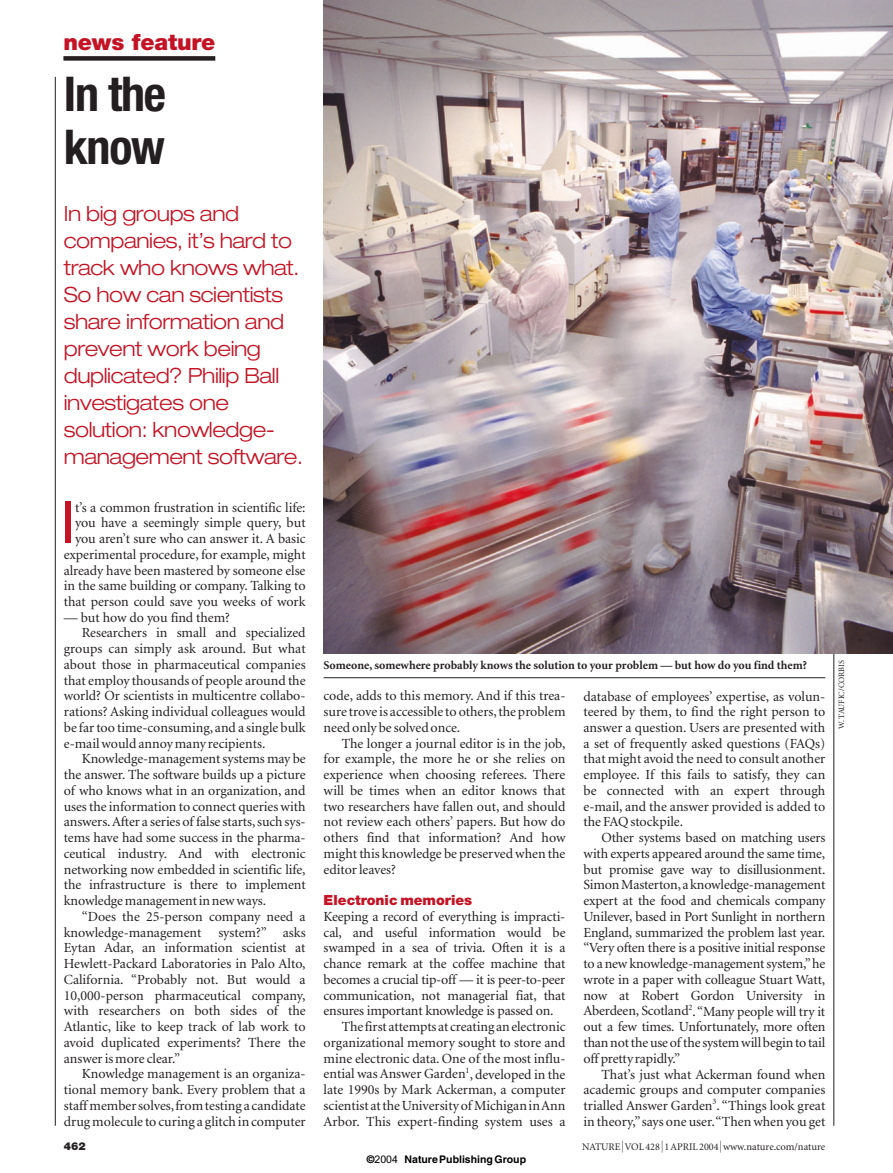
<style>
.page{position:relative;width:893px;height:1173px;background:#fff}
.page>*{position:absolute;margin:0;border:0;box-sizing:border-box;transform-origin:0 0}
.t1{font:57.9px "Helvetica Neue";color:#c31324}
.t2{font:700 condensed 48px/52.5px "Helvetica Neue";letter-spacing:-.025em;color:#231f20}
.t3{font:900 22.5px "Helvetica Neue";letter-spacing:-.005em;color:#c31324}
.t4{font:300 expanded 21px/27px "Helvetica Neue";letter-spacing:-.02em;color:#c31324}
.t5{font:13.95px/15.8px "Minion";color:#231f20;text-align:justify}
.t6{font:900 13.95px "Helvetica Neue";color:#c31324}
.t7{font:700 12px "Minion";color:#231f20}
.t8{font:900 10.8px "Helvetica Neue";color:#231f20}
.t9{font:700 10.5px "Helvetica";color:#000}
.t10{font:10.2px "Minion";color:#231f20}
.t11{font:8.25px "Minion";color:#231f20}
.s1{font-family:"Helvetica Neue";font-weight:300;font-size:12px}
.s2{font-size:10.5px}
.s3{font-family:"Arial";font-weight:400}
</style>
<div class="page">
<div style="left:63px;top:56px;width:152px;height:5px;background:#231f20"></div>
<hr style="left:55px;top:77px;width:1px;height:1049px;background:#231f20">
<hr style="left:833px;top:77px;width:1px;height:1049px;background:#231f20">
<img style="left:323px;top:0;width:569px;height:653px">
<hr style="left:323px;top:677px;width:502px;height:1px;background:#231f20">
<h3 class="t3" style="left:63px;top:33px;width:153px">news feature</h3>
<h2 class="t2" style="left:64px;top:72px;width:104px">In the know</h2>
<h3 class="t4" style="left:64px;top:202px;width:240px">In big groups and companies, it’s hard to track who knows what.<br>So how can scientists share information and prevent work being duplicated? Philip Ball investigates one solution: knowledge&shy;management software.</h3>
<p class="t5" style="left:64px;top:500px;width:243px;text-align:right">t’s a common frustration in scientific life: you have a seemingly simple query, but you aren’t sure who can answer it. A basic experimental procedure, for example, might already have been mastered by someone else in the same building or company. Talking to that person could save you weeks of work</p>
<p class="t5" style="left:64px;top:611px;width:167px">— but how do you find them?</p>
<p class="t5" style="left:82px;top:626px;width:225px">Researchers in small and specialized</p>
<p class="t5" style="left:64px;top:642px;width:243px">groups can simply ask around. But what</p>
<p class="t5" style="left:64px;top:658px;width:243px">about those in pharmaceutical companies</p>
<p class="t5" style="left:64px;top:674px;width:243px">that employ thousands of people around the</p>
<p class="t5" style="left:64px;top:689px;width:243px">world? Or scientists in multicentre collabo-</p>
<p class="t5" style="left:64px;top:705px;width:243px">rations? Asking individual colleagues would</p>
<p class="t5" style="left:64px;top:721px;width:243px">be far too time-consuming, and a single bulk</p>
<p class="t5" style="left:64px;top:737px;width:203px">e-mail would annoy many recipients.</p>
<p class="t5" style="left:82px;top:752px;width:225px">Knowledge-management systems may be</p>
<p class="t5" style="left:64px;top:768px;width:243px">the answer. The software builds up a picture</p>
<p class="t5" style="left:64px;top:784px;width:243px">of who knows what in an organization, and</p>
<p class="t5" style="left:64px;top:800px;width:243px">uses the information to connect queries with</p>
<p class="t5" style="left:64px;top:815px;width:243px">answers.After a series of false starts, such sys-</p>
<p class="t5" style="left:64px;top:831px;width:243px">tems have had some success in the pharma-</p>
<p class="t5" style="left:64px;top:847px;width:243px">ceutical industry. And with electronic</p>
<p class="t5" style="left:64px;top:863px;width:243px">networking now embedded in scientific life,</p>
<p class="t5" style="left:64px;top:878px;width:243px">the infrastructure is there to implement</p>
<p class="t5" style="left:64px;top:894px;width:204px">knowledge management in new ways.</p>
<p class="t5" style="left:82px;top:910px;width:225px">“Does the 25-person company need a</p>
<p class="t5" style="left:64px;top:926px;width:243px">knowledge-management system?” asks</p>
<p class="t5" style="left:64px;top:941px;width:243px">Eytan Adar, an information scientist at</p>
<p class="t5" style="left:64px;top:957px;width:243px">Hewlett-Packard Laboratories in Palo Alto,</p>
<p class="t5" style="left:64px;top:973px;width:243px">California. “Probably not. But would a</p>
<p class="t5" style="left:64px;top:989px;width:243px">10,000-person pharmaceutical company,</p>
<p class="t5" style="left:64px;top:1004px;width:243px">with researchers on both sides of the</p>
<p class="t5" style="left:64px;top:1020px;width:243px">Atlantic, like to keep track of lab work to</p>
<p class="t5" style="left:64px;top:1036px;width:243px">avoid duplicated experiments? There the</p>
<p class="t5" style="left:64px;top:1052px;width:118px">answer is more clear.”</p>
<p class="t5" style="left:82px;top:1067px;width:225px">Knowledge management is an organiza-</p>
<p class="t5" style="left:64px;top:1083px;width:243px">tional memory bank. Every problem that a</p>
<p class="t5" style="left:64px;top:1099px;width:243px">staff member solves,from testing a candidate</p>
<p class="t5" style="left:64px;top:1115px;width:243px">drug molecule to curing a glitch in computer</p>
<h1 class="t1" style="left:60px;top:502px;width:17px">I</h1>
<p class="t7" style="left:323px;top:660px;width:485px">Someone, somewhere probably knows the solution to your problem — but how do you find them?</p>
<p class="t11" style="left:838px;top:729px;width:71px;rotate:-90deg">W. TAUFIC/CORBIS</p>
<p class="t5" style="left:323px;top:689px;width:243px">code, adds to this memory. And if this trea&shy;sure trove is accessible to others,the problem need only be solved once.</p>
<p class="t5" style="left:323px;top:737px;width:243px;text-indent:18px">The longer a journal editor is in the job, for example, the more he or she relies on experience when choosing referees. There will be times when an editor knows that two researchers have fallen out, and should not review each others’ papers. But how do others find that information? And how might this knowledge be preserved when the editor leaves?</p>
<p class="t6" style="left:323px;top:895px;width:150px">Electronic memories</p>
<p class="t5" style="left:323px;top:910px;width:243px">Keeping a record of everything is impracti-</p>
<p class="t5" style="left:323px;top:926px;width:243px">cal, and useful information would be</p>
<p class="t5" style="left:323px;top:941px;width:243px">swamped in a sea of trivia. Often it is a</p>
<p class="t5" style="left:323px;top:957px;width:243px">chance remark at the coffee machine that</p>
<p class="t5" style="left:323px;top:973px;width:243px">becomes a crucial tip-off — it is peer-to-peer</p>
<p class="t5" style="left:323px;top:989px;width:243px">communication, not managerial fiat, that</p>
<p class="t5" style="left:323px;top:1004px;width:231px">ensures important knowledge is passed on.</p>
<p class="t5" style="left:341px;top:1020px;width:225px">The first attempts at creating an electronic</p>
<p class="t5" style="left:323px;top:1036px;width:243px">organizational memory sought to store and</p>
<p class="t5" style="left:323px;top:1052px;width:243px">mine electronic data. One of the most influ-</p>
<p class="t5" style="left:323px;top:1067px;width:243px">ential was Answer Garden<sup>1</sup>, developed in the</p>
<p class="t5" style="left:323px;top:1083px;width:243px">late 1990s by Mark Ackerman, a computer</p>
<p class="t5" style="left:323px;top:1099px;width:243px">scientist at the University of Michigan in Ann</p>
<p class="t5" style="left:323px;top:1115px;width:243px">Arbor. This expert-finding system uses a</p>
<p class="t5" style="left:583px;top:689px;width:243px">database of employees’ expertise, as volun&shy;teered by them, to find the right person to answer a question. Users are presented with a set of frequently asked questions (FAQs) that might avoid the need to consult another employee. If this fails to satisfy, they can be connected with an expert through e-mail, and the answer provided is added to the FAQ stockpile.</p>
<p class="t5" style="left:583px;top:831px;width:243px;text-indent:18px">Other systems based on matching users with experts appeared around the same time, but promise gave way to disillusionment.<br>Simon Masterton,a knowledge-management expert at the food and chemicals company Unilever, based in Port Sunlight in northern England, summarized the problem last year. “Very often there is a positive initial response to a new knowledge-management system,”he wrote in a paper with colleague Stuart Watt, now at Robert Gordon University in Aberdeen, Scotland<sup>2</sup>.“Many people will try it out a few times. Unfortunately, more often than not the use of the system will begin to tail off pretty rapidly.”</p>
<p class="t5" style="left:583px;top:1067px;width:243px;text-indent:18px">That’s just what Ackerman found when academic groups and computer companies trialled Answer Garden<sup>3</sup>. “Things look great in theory,”says one user.“Then when you get</p>
<p class="t8" style="left:64px;top:1142px;width:23px">462</p>
<p class="t10" style="left:582px;top:1143px;width:244px">NATURE<span class="s1">|</span> VOL 428 <span class="s1">|</span> 1 APRIL 2004 <span class="s1">|</span> <span class="s2">www.nature.com/nature</span></p>
<p class="t9" style="left:367px;top:1153px;width:161px">© <span class="s3">2004</span> NaturePublishingGroup</p>
</div>
